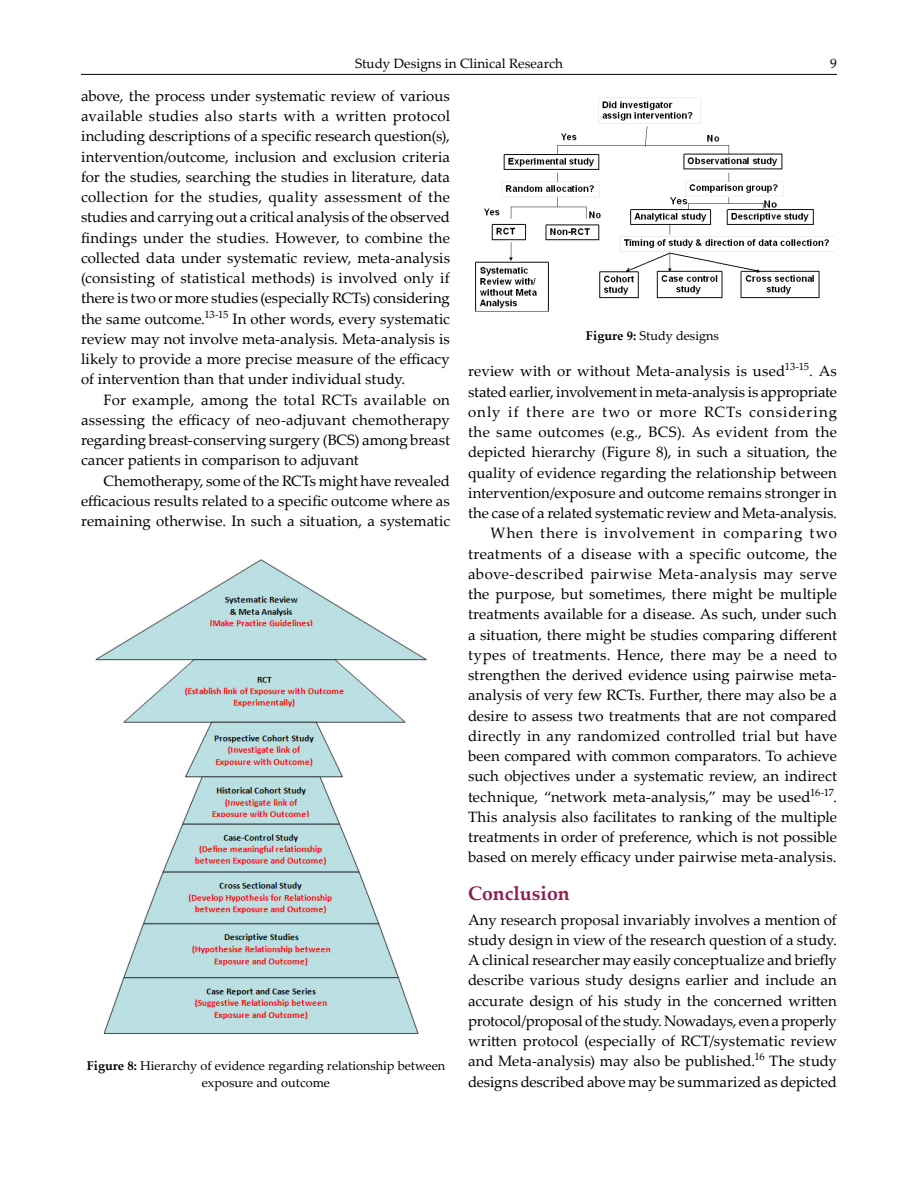
<style>
.page{position:relative;width:918px;height:1188px;background:#fff}
.page>*{position:absolute;margin:0;border:0;box-sizing:border-box;transform-origin:0 0}
.A{font:700 19.5px "Palatino Linotype";color:#911b4d}
.text{font:15px/20.2px "Palatino Linotype";color:#000;text-align:justify}
.body_flush{font:15px/20.2px "Palatino Linotype";letter-spacing:-.005em;color:#000;text-align:justify}
.t1{font:13.5px "Palatino Linotype";color:#000}
.fig{font:12.75px/16.5px "Palatino Linotype";color:#000;text-align:center}
.s1{font-weight:700}
</style>
<div class="page">
<hr style="left:81px;top:74px;width:756px;height:1px;background:#000">
<img style="left:95px;top:559px;width:332px;height:475px">
<img style="left:475px;top:97px;width:360px;height:215px">
<p class="t1" style="left:355px;top:54px;width:209px">Study Designs in Clinical Research</p>
<p class="t1" style="left:830px;top:54px;width:8px">9</p>
<p class="text" style="left:81px;top:85px;width:371px">above, the process under systematic review of various available studies also starts with a written protocol including descriptions of a specific research question(s), intervention/outcome, inclusion and exclusion criteria for the studies, searching the studies in literature, data collection for the studies, quality assessment of the studies and carrying out a critical analysis of the observed findings under the studies. However, to combine the collected data under systematic review, meta-analysis (consisting of statistical methods) is involved only if there is two or more studies (especially RCTs) considering the same outcome.<sup>13-15</sup> In other words, every systematic review may not involve meta-analysis. Meta-analysis is likely to provide a more precise measure of the efficacy of intervention than that under individual study.</p>
<p class="text" style="left:81px;top:389px;width:371px;text-indent:22px">For example, among the total RCTs available on assessing the efficacy of neo-adjuvant chemotherapy regarding breast-conserving surgery (BCS) among breast cancer patients in comparison to adjuvant</p>
<p class="text" style="left:81px;top:470px;width:371px;text-indent:22px">Chemotherapy, some of the RCTs might have revealed efficacious results related to a specific outcome where as remaining otherwise. In such a situation, a systematic</p>
<p class="fig" style="left:586px;top:327px;width:135px"><span class="s1">Figure 9:</span> Study designs</p>
<p class="text" style="left:468px;top:361px;width:371px">review with or without Meta-analysis is used<sup>13-15</sup>. As stated earlier, involvement in meta-analysis is appropriate only if there are two or more RCTs considering the same outcomes (e.g., BCS). As evident from the depicted hierarchy (Figure 8), in such a situation, the quality of evidence regarding the relationship between intervention/exposure and outcome remains stronger in the case of a related systematic review and Meta-analysis.</p>
<p class="text" style="left:468px;top:523px;width:371px;text-indent:22px">When there is involvement in comparing two treatments of a disease with a specific outcome, the above-described pairwise Meta-analysis may serve the purpose, but sometimes, there might be multiple treatments available for a disease. As such, under such a situation, there might be studies comparing different types of treatments. Hence, there may be a need to strengthen the derived evidence using pairwise meta&shy;analysis of very few RCTs. Further, there may also be a desire to assess two treatments that are not compared directly in any randomized controlled trial but have been compared with common comparators. To achieve such objectives under a systematic review, an indirect technique, “network meta-analysis,” may be used<sup>16-17</sup>.<br>This analysis also facilitates to ranking of the multiple treatments in order of preference, which is not possible based on merely efficacy under pairwise meta-analysis.</p>
<p class="A" style="left:468px;top:879px;width:103px">Conclusion</p>
<p class="body_flush" style="left:468px;top:909px;width:371px">Any research proposal invariably involves a mention of study design in view of the research question of a study.<br>A clinical researcher may easily conceptualize and briefly describe various study designs earlier and include an accurate design of his study in the concerned written protocol/proposal of the study. Nowadays, even a properly written protocol (especially of RCT/systematic review and Meta-analysis) may also be published.<sup>16</sup> The study designs described above may be summarized as depicted</p>
<p class="fig" style="left:87px;top:1057px;width:360px"><span class="s1">Figure 8:</span> Hierarchy of evidence regarding relationship between exposure and outcome</p>
</div>
